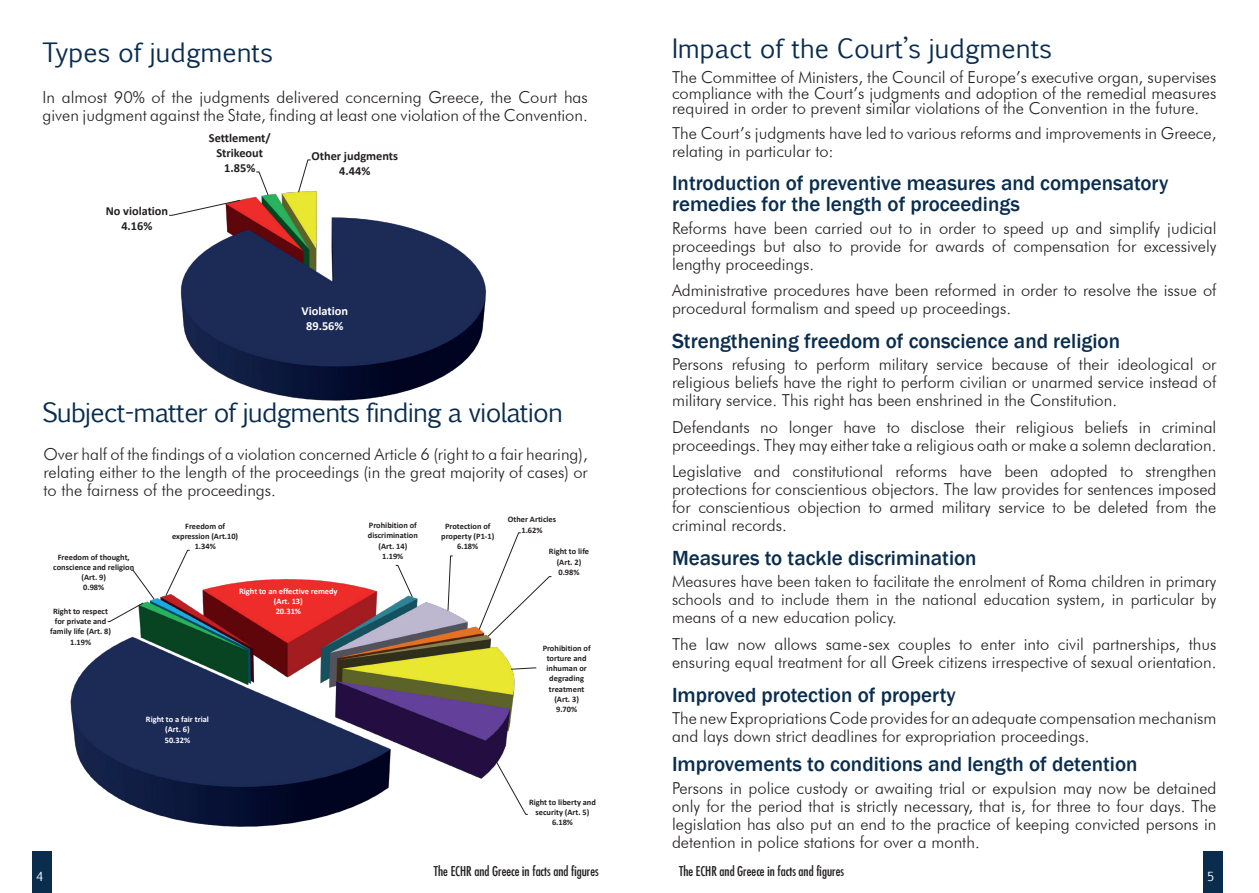
<style>
.page{position:relative;width:1259px;height:893px;background:#fff}
.page>*{position:absolute;margin:0;border:0;box-sizing:border-box;transform-origin:0 0}
.Titre_0{font:25.5px "Euphemia CAS";color:#0a2d4e}
.Titre_0-2{font:25.5px "Euphemia CAS";letter-spacing:-.03em;color:#0a2d4e}
.Titre_2{font:500 21px/21px "Franklin Gothic";color:#0a2d4e}
.Texte_01{font:300 16.5px/18px "Futura BT";color:#231f20}
.Texte_01-2{font:300 16.2px/18px "Futura BT";color:#231f20;text-align:justify}
.t1{font:condensed 13.2px "Futura";color:#231f20}
.t2{font:700 12.3px/15px "Calibri";color:#231f20;text-align:center}
.t3{font:700 12.3px/15px "Calibri";color:#fff;text-align:center}
.t4{font:12px "Euphemia CAS";color:#fff}
.t5{font:700 8.4px/10.2px "Calibri";color:#231f20;text-align:center}
.t6{font:700 8.4px/10.2px "Calibri";color:#fff;text-align:center}
</style>
<div class="page">
<div style="left:1203px;top:852px;width:19px;height:41px;background:#0a2d4e"></div>
<div style="left:32px;top:852px;width:19px;height:41px;background:#0a2d4e"></div>
<img style="left:70px;top:569px;width:445px;height:258px">
<svg style="left:511px;top:667px;width:26px;height:3px"></svg>
<svg style="left:496px;top:761px;width:32px;height:54px"></svg>
<svg style="left:107px;top:570px;width:48px;height:52px"></svg>
<svg style="left:166px;top:550px;width:24px;height:46px"></svg>
<svg style="left:395px;top:565px;width:18px;height:32px"></svg>
<svg style="left:447px;top:556px;width:6px;height:55px"></svg>
<svg style="left:479px;top:532px;width:73px;height:105px"></svg>
<img style="left:180px;top:191px;width:307px;height:210px">
<svg style="left:169px;top:200px;width:72px;height:16px"></svg>
<svg style="left:256px;top:171px;width:13px;height:25px"></svg>
<svg style="left:298px;top:159px;width:13px;height:34px"></svg>
<p class="Titre_0" style="left:43px;top:34px;width:232px">Types of judgments</p>
<p class="Titre_0" style="left:672px;top:30px;width:381px">Impact of the Court’s judgments</p>
<p class="Texte_01" style="left:43px;top:88px;width:547px">In almost 90% of the judgments delivered concerning Greece, the Court has given judgment against the State, finding at least one violation of the Convention.</p>
<p class="t2" style="left:106px;top:204px;width:64px">No violation<br>4.16%</p>
<p class="t2" style="left:209px;top:130px;width:63px">Settlement/<br>Strikeout<br>1.85%</p>
<p class="t2" style="left:311px;top:148px;width:88px">Other judgments<br>4.44%</p>
<p class="t3" style="left:301px;top:303px;width:48px">Violation<br>89.56%</p>
<p class="Titre_0-2" style="left:43px;top:394px;width:522px">Subject-matter of judgments finding a violation</p>
<p class="Texte_01" style="left:43px;top:445px;width:546px;text-align:justify">Over half of the findings of a violation concerned Article 6 (right to a fair hearing), relating either to the length of the proceedings (in the great majority of cases) or to the fairness of the proceedings.</p>
<p class="t5" style="left:53px;top:552px;width:83px">Freedom of thought, conscience and religion (Art. 9)<br>0.98%</p>
<p class="t5" style="left:50px;top:606px;width:62px">Right to respect for private and family life (Art. 8)<br>1.19%</p>
<p class="t5" style="left:172px;top:521px;width:68px">Freedom of expression (Art.10)<br>1.34%</p>
<p class="t6" style="left:239px;top:586px;width:100px">Right to an effective remedy (Art. 13)<br>20.31%</p>
<p class="t6" style="left:146px;top:714px;width:64px">Right to a fair trial (Art. 6)<br>50.32%</p>
<p class="t5" style="left:368px;top:520px;width:51px">Prohibition of discrimination (Art. 14)<br>1.19%</p>
<p class="t5" style="left:441px;top:520px;width:55px">Protection of property (P1-1)<br>6.18%</p>
<p class="t5" style="left:508px;top:514px;width:50px">Other Articles<br>1.62%</p>
<p class="t5" style="left:549px;top:546px;width:42px">Right to life (Art. 2)<br>0.98%</p>
<p class="t5" style="left:542px;top:643px;width:49px">Prohibition of torture and inhuman or degrading treatment (Art. 3)<br>9.70%</p>
<p class="t5" style="left:529px;top:797px;width:68px">Right to liberty and security (Art. 5)<br>6.18%</p>
<p class="Texte_01" style="left:672px;top:69px;width:546px;line-height:15.8px;text-align:justify">The Committee of Ministers, the Council of Europe’s executive organ, supervises compliance with the Court’s judgments and adoption of the remedial measures required in order to prevent similar violations of the Convention in the future.</p>
<p class="Texte_01" style="left:672px;top:124px;width:546px">The Court’s judgments have led to various reforms and improvements in Greece, relating in particular to:</p>
<p class="Titre_2" style="left:672px;top:173px;width:498px">Introduction of preventive measures and compensatory remedies for the length of proceedings</p>
<p class="Texte_01" style="left:672px;top:219px;width:546px;text-align:justify">Reforms have been carried out to in order to speed up and simplify judicial proceedings but also to provide for awards of compensation for excessively lengthy proceedings.</p>
<p class="Texte_01" style="left:672px;top:281px;width:546px">Administrative procedures have been reformed in order to resolve the issue of procedural formalism and speed up proceedings.</p>
<p class="Titre_2" style="left:672px;top:331px;width:449px">Strengthening freedom of conscience and religion</p>
<p class="Texte_01" style="left:672px;top:355px;width:546px;text-align:justify">Persons refusing to perform military service because of their ideological or religious beliefs have the right to perform civilian or unarmed service instead of military service. This right has been enshrined in the Constitution.</p>
<p class="Texte_01" style="left:672px;top:418px;width:546px">Defendants no longer have to disclose their religious beliefs in criminal proceedings. They may either take a religious oath or make a solemn declaration.</p>
<p class="Texte_01" style="left:672px;top:462px;width:546px;text-align:justify">Legislative and constitutional reforms have been adopted to strengthen protections for conscientious objectors. The law provides for sentences imposed for conscientious objection to armed military service to be deleted from the criminal records.</p>
<p class="Titre_2" style="left:672px;top:548px;width:306px">Measures to tackle discrimination</p>
<p class="Texte_01-2" style="left:672px;top:572px;width:546px">Measures have been taken to facilitate the enrolment of Roma children in primary schools and to include them in the national education system, in particular by means of a new education policy.</p>
<p class="Texte_01" style="left:672px;top:635px;width:546px">The law now allows same-sex couples to enter into civil partnerships, thus ensuring equal treatment for all Greek citizens irrespective of sexual orientation.</p>
<p class="Titre_2" style="left:672px;top:684px;width:285px">Improved protection of property</p>
<p class="Texte_01" style="left:672px;top:709px;width:546px">The new Expropriations Code provides for an adequate compensation mechanism and lays down strict deadlines for expropriation proceedings.</p>
<p class="Titre_2" style="left:672px;top:754px;width:467px">Improvements to conditions and length of detention</p>
<p class="Texte_01" style="left:672px;top:779px;width:546px;text-align:justify">Persons in police custody or awaiting trial or expulsion may now be detained only for the period that is strictly necessary, that is, for three to four days. The legislation has also put an end to the practice of keeping convicted persons in detention in police stations for over a month.</p>
<p class="t1" style="left:434px;top:863px;width:166px">The ECHR and Greece in facts and figures</p>
<p class="t1" style="left:679px;top:863px;width:166px">The ECHR and Greece in facts and figures</p>
<p class="t4" style="left:36px;top:868px;width:8px">4</p>
<p class="t4" style="left:1207px;top:868px;width:8px">5</p>
</div>
